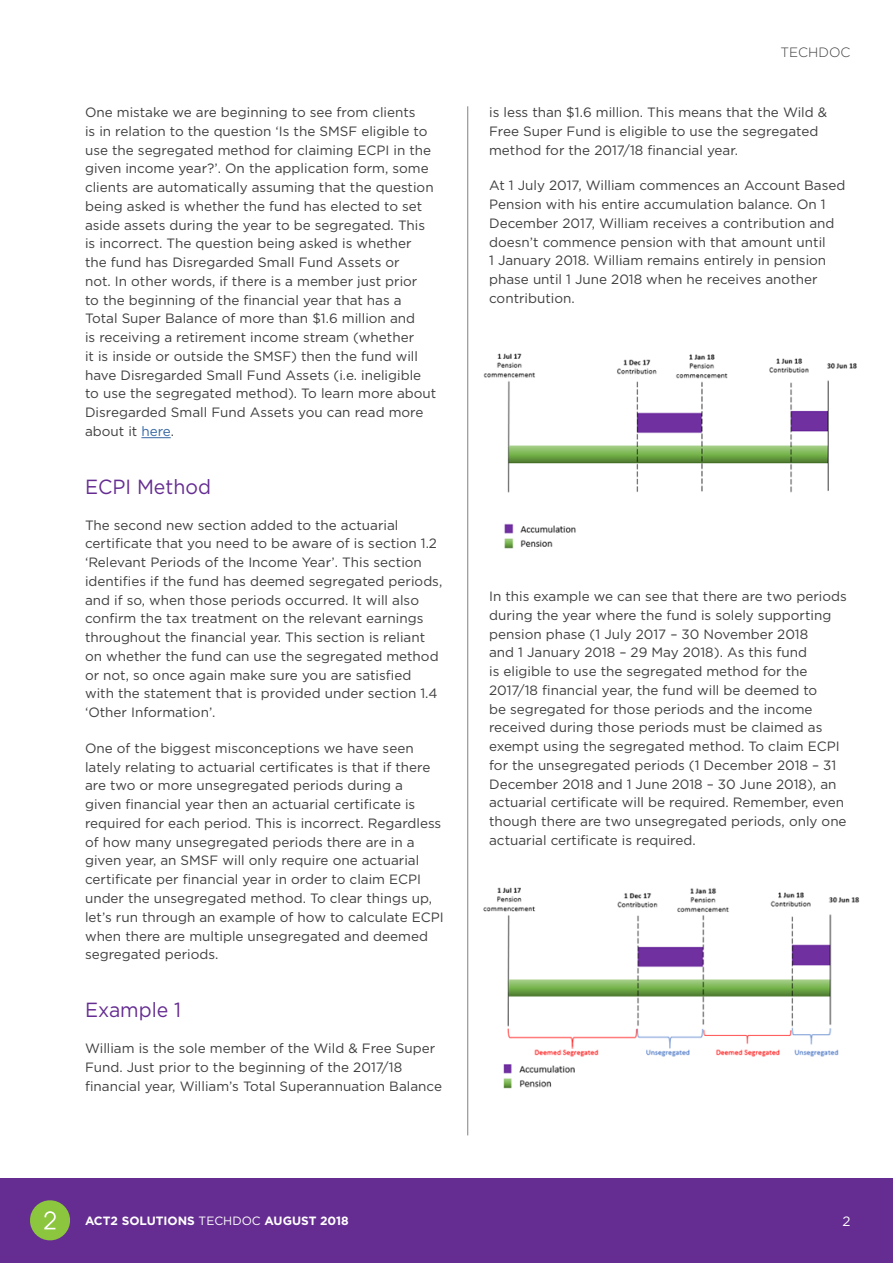
<style>
.page{position:relative;width:893px;height:1263px;background:#fff}
.page>*{position:absolute;margin:0;border:0;box-sizing:border-box;transform-origin:0 0}
.subheader{font:20.4px "Gotham";color:#652d91;scale:.95 1}
.bodytext{font:13.5px/18.8px "Gotham";color:#3e3e3f}
.t1{font:300 13.5px "Gotham";color:#3e3e3f}
.t2{font:13.5px "Gotham";color:#fff}
.t3{font:700 12px "Gotham";color:#fff}
.s1{color:#3667a4}
.s2{font-weight:400}
</style>
<div class="page">
<div style="left:0;top:1178px;width:893px;height:85px;background:#652d91"></div>
<svg style="left:30px;top:1200px;width:40px;height:40px"></svg>
<img style="left:483px;top:353px;width:374px;height:196px">
<img style="left:483px;top:887px;width:377px;height:202px">
<hr style="left:141px;top:437px;width:30px;height:1px;background:#3667a4">
<hr style="left:467px;top:106px;width:1px;height:1029px;background:#808285">
<p class="bodytext" style="left:85px;top:103px;width:353px">One mistake we are beginning to see from clients<br>is in relation to the question ‘Is the SMSF eligible to use the segregated method for claiming ECPI in the given income year?’. On the application form, some clients are automatically assuming that the question being asked is whether the fund has elected to set aside assets during the year to be segregated. This is incorrect. The question being asked is whether the fund has Disregarded Small Fund Assets or<br>not. In other words, if there is a member just prior<br>to the beginning of the financial year that has a Total Super Balance of more than $1.6 million and<br>is receiving a retirement income stream (whether<br>it is inside or outside the SMSF) then the fund will have Disregarded Small Fund Assets (i.e. ineligible to use the segregated method). To learn more about Disregarded Small Fund Assets you can read more about it <span class="s1">here</span>.</p>
<p class="subheader" style="left:85px;top:474px;width:134px">ECPI Method</p>
<p class="bodytext" style="left:85px;top:515px;width:359px">The second new section added to the actuarial certificate that you need to be aware of is section 1.2 ‘Relevant Periods of the Income Year’. This section identifies if the fund has deemed segregated periods, and if so, when those periods occurred. It will also confirm the tax treatment on the relevant earnings throughout the financial year. This section is reliant on whether the fund can use the segregated method or not, so once again make sure you are satisfied with the statement that is provided under section 1.4 ‘Other Information’.</p>
<p class="bodytext" style="left:85px;top:738px;width:360px">One of the biggest misconceptions we have seen lately relating to actuarial certificates is that if there are two or more unsegregated periods during a<br>given financial year then an actuarial certificate is required for each period. This is incorrect. Regardless of how many unsegregated periods there are in a given year, an SMSF will only require one actuarial certificate per financial year in order to claim ECPI under the unsegregated method. To clear things up, let’s run through an example of how to calculate ECPI when there are multiple unsegregated and deemed segregated periods.</p>
<p class="subheader" style="left:85px;top:997px;width:103px">Example 1</p>
<p class="bodytext" style="left:85px;top:1038px;width:358px">William is the sole member of the Wild &amp; Free Super<br>Fund. Just prior to the beginning of the 2017/18 financial year, William’s Total Superannuation Balance</p>
<p class="t1" style="left:780px;top:44px;width:72px">TECHDOC</p>
<p class="bodytext" style="left:489px;top:103px;width:340px">is less than $1.6 million. This means that the Wild &amp;<br>Free Super Fund is eligible to use the segregated method for the 2017/18 financial year.</p>
<p class="bodytext" style="left:489px;top:176px;width:358px">At 1 July 2017, William commences an Account Based Pension with his entire accumulation balance. On 1<br>December 2017, William receives a contribution and doesn’t commence pension with that amount until<br>1 January 2018. William remains entirely in pension phase until 1 June 2018 when he receives another contribution.</p>
<p class="bodytext" style="left:489px;top:587px;width:359px">In this example we can see that there are two periods during the year where the fund is solely supporting pension phase (1 July 2017 – 30 November 2018<br>and 1 January 2018 – 29 May 2018). As this fund<br>is eligible to use the segregated method for the 2017/18 financial year, the fund will be deemed to<br>be segregated for those periods and the income received during those periods must be claimed as exempt using the segregated method. To claim ECPI for the unsegregated periods (1 December 2018 – 31<br>December 2018 and 1 June 2018 – 30 June 2018), an actuarial certificate will be required. Remember, even though there are two unsegregated periods, only one actuarial certificate is required.</p>
<p class="t3" style="left:85px;top:1213px;width:265px">ACT2 SOLUTIONS <span class="s2">TECHDOC</span> AUGUST 2018</p>
<p class="t2" style="left:842px;top:1212px;width:10px">2</p>
</div>
